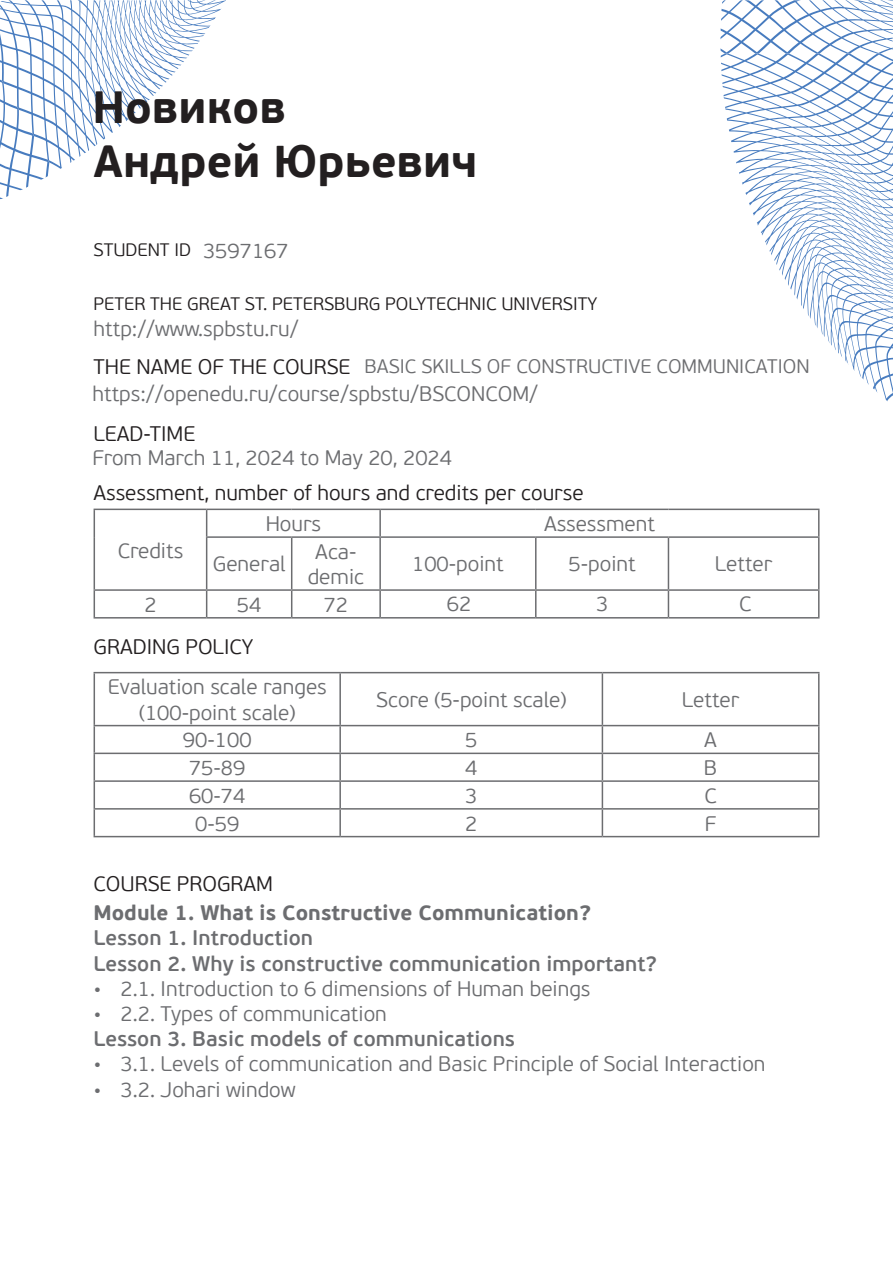
<style>
.page{position:relative;width:893px;height:1263px;background:#fff}
.page>*{position:absolute;margin:0;border:0;box-sizing:border-box;transform-origin:0 0}
.t1{font:700 45px "PF Beau Sans Pro";color:#231f20}
.t2{font:300 21px/25.2px "PF Beau Sans Pro";color:#6c6d70;text-align:center}
.t3{font:600 21px "PF Beau Sans Pro";color:#6c6d70}
.t4{font:300 21px "PF Beau Sans Pro";color:#231f20}
.t5{font:700 21px "PF Beau Sans Pro";color:#6c6d70}
.t6{font:300 19.5px "PF Beau Sans Pro";color:#6c6d70}
.t7{font:300 18px "PF Beau Sans Pro";color:#231f20}
</style>
<div class="page">
<svg style="left:720px;top:0;width:173px;height:54px"></svg>
<svg style="left:720px;top:54px;width:173px;height:348px"></svg>
<svg style="left:0;top:0;width:226px;height:199px"></svg>
<hr style="left:94px;top:509px;width:113px;height:1px;background:#6c6d70">
<svg style="left:94px;top:510px;width:1px;height:27px"></svg>
<hr style="left:207px;top:509px;width:85px;height:1px;background:#6c6d70">
<svg style="left:206px;top:510px;width:1px;height:26px"></svg>
<hr style="left:292px;top:509px;width:88px;height:1px;background:#6c6d70">
<hr style="left:380px;top:509px;width:156px;height:1px;background:#6c6d70">
<hr style="left:379px;top:510px;width:2px;height:26px;background:#6c6d70">
<hr style="left:536px;top:509px;width:132px;height:1px;background:#6c6d70">
<hr style="left:668px;top:509px;width:151px;height:1px;background:#6c6d70">
<svg style="left:818px;top:510px;width:1px;height:26px"></svg>
<hr style="left:94px;top:537px;width:1px;height:52px;background:#6c6d70">
<hr style="left:206px;top:536px;width:86px;height:2px;background:#6c6d70">
<hr style="left:206px;top:538px;width:1px;height:51px;background:#6c6d70">
<hr style="left:292px;top:536px;width:88px;height:2px;background:#6c6d70">
<hr style="left:291px;top:538px;width:1px;height:51px;background:#6c6d70">
<hr style="left:380px;top:536px;width:156px;height:2px;background:#6c6d70">
<hr style="left:379px;top:538px;width:2px;height:51px;background:#6c6d70">
<hr style="left:536px;top:536px;width:132px;height:2px;background:#6c6d70">
<hr style="left:535px;top:538px;width:1px;height:51px;background:#6c6d70">
<hr style="left:668px;top:536px;width:151px;height:2px;background:#6c6d70">
<hr style="left:668px;top:538px;width:1px;height:51px;background:#6c6d70">
<hr style="left:818px;top:538px;width:1px;height:51px;background:#6c6d70">
<hr style="left:94px;top:589px;width:113px;height:2px;background:#6c6d70">
<svg style="left:94px;top:591px;width:1px;height:26px"></svg>
<hr style="left:207px;top:589px;width:85px;height:2px;background:#6c6d70">
<svg style="left:206px;top:591px;width:1px;height:26px"></svg>
<hr style="left:292px;top:589px;width:88px;height:2px;background:#6c6d70">
<svg style="left:291px;top:591px;width:1px;height:26px"></svg>
<hr style="left:380px;top:589px;width:156px;height:2px;background:#6c6d70">
<hr style="left:379px;top:591px;width:2px;height:26px;background:#6c6d70">
<hr style="left:536px;top:589px;width:132px;height:2px;background:#6c6d70">
<svg style="left:535px;top:591px;width:1px;height:26px"></svg>
<hr style="left:668px;top:589px;width:151px;height:2px;background:#6c6d70">
<svg style="left:668px;top:591px;width:1px;height:26px"></svg>
<svg style="left:818px;top:591px;width:1px;height:26px"></svg>
<hr style="left:94px;top:617px;width:113px;height:1px;background:#6c6d70">
<hr style="left:207px;top:617px;width:85px;height:1px;background:#6c6d70">
<hr style="left:292px;top:617px;width:88px;height:1px;background:#6c6d70">
<hr style="left:380px;top:617px;width:156px;height:1px;background:#6c6d70">
<hr style="left:536px;top:617px;width:132px;height:1px;background:#6c6d70">
<hr style="left:668px;top:617px;width:151px;height:1px;background:#6c6d70">
<hr style="left:94px;top:672px;width:246px;height:1px;background:#6c6d70">
<hr style="left:94px;top:673px;width:1px;height:52px;background:#6c6d70">
<hr style="left:340px;top:672px;width:262px;height:1px;background:#6c6d70">
<hr style="left:339px;top:673px;width:2px;height:52px;background:#6c6d70">
<hr style="left:602px;top:672px;width:217px;height:1px;background:#6c6d70">
<hr style="left:602px;top:673px;width:1px;height:52px;background:#6c6d70">
<hr style="left:818px;top:673px;width:1px;height:52px;background:#6c6d70">
<hr style="left:94px;top:725px;width:246px;height:1px;background:#6c6d70">
<hr style="left:340px;top:725px;width:262px;height:1px;background:#6c6d70">
<hr style="left:339px;top:726px;width:2px;height:27px;background:#6c6d70">
<hr style="left:602px;top:725px;width:217px;height:1px;background:#6c6d70">
<hr style="left:94px;top:753px;width:246px;height:1px;background:#6c6d70">
<hr style="left:340px;top:753px;width:262px;height:1px;background:#6c6d70">
<hr style="left:339px;top:754px;width:2px;height:26px;background:#6c6d70">
<hr style="left:602px;top:753px;width:217px;height:1px;background:#6c6d70">
<hr style="left:94px;top:780px;width:246px;height:2px;background:#6c6d70">
<hr style="left:340px;top:780px;width:262px;height:2px;background:#6c6d70">
<hr style="left:339px;top:782px;width:2px;height:26px;background:#6c6d70">
<hr style="left:602px;top:780px;width:217px;height:2px;background:#6c6d70">
<hr style="left:94px;top:808px;width:246px;height:2px;background:#6c6d70">
<svg style="left:94px;top:726px;width:1px;height:110px"></svg>
<hr style="left:340px;top:808px;width:262px;height:2px;background:#6c6d70">
<hr style="left:339px;top:810px;width:2px;height:26px;background:#6c6d70">
<hr style="left:602px;top:808px;width:217px;height:2px;background:#6c6d70">
<svg style="left:602px;top:726px;width:1px;height:110px"></svg>
<svg style="left:818px;top:726px;width:1px;height:110px"></svg>
<hr style="left:94px;top:836px;width:246px;height:1px;background:#6c6d70">
<hr style="left:340px;top:836px;width:262px;height:1px;background:#6c6d70">
<hr style="left:602px;top:836px;width:217px;height:1px;background:#6c6d70">
<p class="t1" style="left:92px;top:80px;width:195px">Новиков</p>
<p class="t1" style="left:94px;top:133px;width:385px">Андрей Юрьевич</p>
<p class="t7" style="left:94px;top:239px;width:99px">STUDENT ID</p>
<p class="t2" style="left:203px;top:238px;width:87px">3597167</p>
<p class="t7" style="left:94px;top:294px;width:505px">PETER THE GREAT ST. PETERSBURG POLYTECHNIC UNIVERSITY</p>
<p class="t2" style="left:94px;top:316px;width:206px">http://www.spbstu.ru/</p>
<p class="t4" style="left:94px;top:355px;width:258px">THE NAME OF THE COURSE</p>
<p class="t6" style="left:365px;top:355px;width:446px">BASIC SKILLS OF CONSTRUCTIVE COMMUNICATION</p>
<p class="t2" style="left:92px;top:381px;width:447px">https://openedu.ru/course/spbstu/BSCONCOM/</p>
<p class="t4" style="left:94px;top:422px;width:103px">LEAD-TIME</p>
<p class="t2" style="left:92px;top:446px;width:361px">From March 11, 2024 to May 20, 2024</p>
<p class="t4" style="left:94px;top:481px;width:491px">Assessment, number of hours and credits per course</p>
<p class="t2" style="left:118px;top:538px;width:67px">Сredits</p>
<p class="t2" style="left:266px;top:512px;width:57px">Hours</p>
<p class="t2" style="left:544px;top:512px;width:112px">Assessment</p>
<p class="t2" style="left:213px;top:552px;width:74px">General</p>
<p class="t2" style="left:308px;top:539px;width:58px">Aca&shy;demic</p>
<p class="t2" style="left:412px;top:552px;width:93px">100-point</p>
<p class="t2" style="left:568px;top:552px;width:69px">5-point</p>
<p class="t2" style="left:715px;top:552px;width:59px">Letter</p>
<p class="t2" style="left:144px;top:592px;width:14px">2</p>
<p class="t2" style="left:237px;top:592px;width:26px">54</p>
<p class="t2" style="left:324px;top:592px;width:26px">72</p>
<p class="t4" style="left:94px;top:635px;width:161px">GRADING POLICY</p>
<p class="t2" style="left:108px;top:675px;width:220px">Evaluation scale ranges (100-point scale)</p>
<p class="t2" style="left:447px;top:591px;width:26px">62</p>
<p class="t2" style="left:596px;top:591px;width:14px">3</p>
<p class="t2" style="left:739px;top:591px;width:14px">C</p>
<p class="t2" style="left:376px;top:687px;width:192px">Score (5-point scale)</p>
<p class="t2" style="left:682px;top:687px;width:59px">Letter</p>
<p class="t2" style="left:183px;top:728px;width:70px">90-100</p>
<p class="t2" style="left:465px;top:728px;width:14px">5</p>
<p class="t2" style="left:704px;top:728px;width:14px">A</p>
<p class="t2" style="left:189px;top:756px;width:58px">75-89</p>
<p class="t2" style="left:465px;top:756px;width:14px">4</p>
<p class="t2" style="left:704px;top:756px;width:15px">B</p>
<p class="t2" style="left:189px;top:783px;width:58px">60-74</p>
<p class="t2" style="left:465px;top:783px;width:14px">3</p>
<p class="t2" style="left:704px;top:783px;width:14px">C</p>
<p class="t2" style="left:195px;top:811px;width:46px">0-59</p>
<p class="t2" style="left:465px;top:811px;width:14px">2</p>
<p class="t2" style="left:705px;top:811px;width:13px">F</p>
<p class="t4" style="left:94px;top:871px;width:181px">COURSE PROGRAM</p>
<p class="t5" style="left:94px;top:900px;width:499px">Module 1. What is Constructive Communication?</p>
<p class="t3" style="left:94px;top:925px;width:221px">Lesson 1. Introduction</p>
<p class="t3" style="left:94px;top:951px;width:565px">Lesson 2. Why is constructive communication important?</p>
<p class="t2" style="left:94px;top:976px;width:498px">• 2.1. Introduction to 6 dimensions of Human beings</p>
<p class="t2" style="left:94px;top:1001px;width:295px">• 2.2. Types of communication</p>
<p class="t3" style="left:94px;top:1026px;width:423px">Lesson 3. Basic models of communications</p>
<p class="t2" style="left:94px;top:1052px;width:673px">• 3.1. Levels of communication and Basic Principle of Social Interaction</p>
<p class="t2" style="left:94px;top:1077px;width:204px">• 3.2. Johari window</p>
</div>
